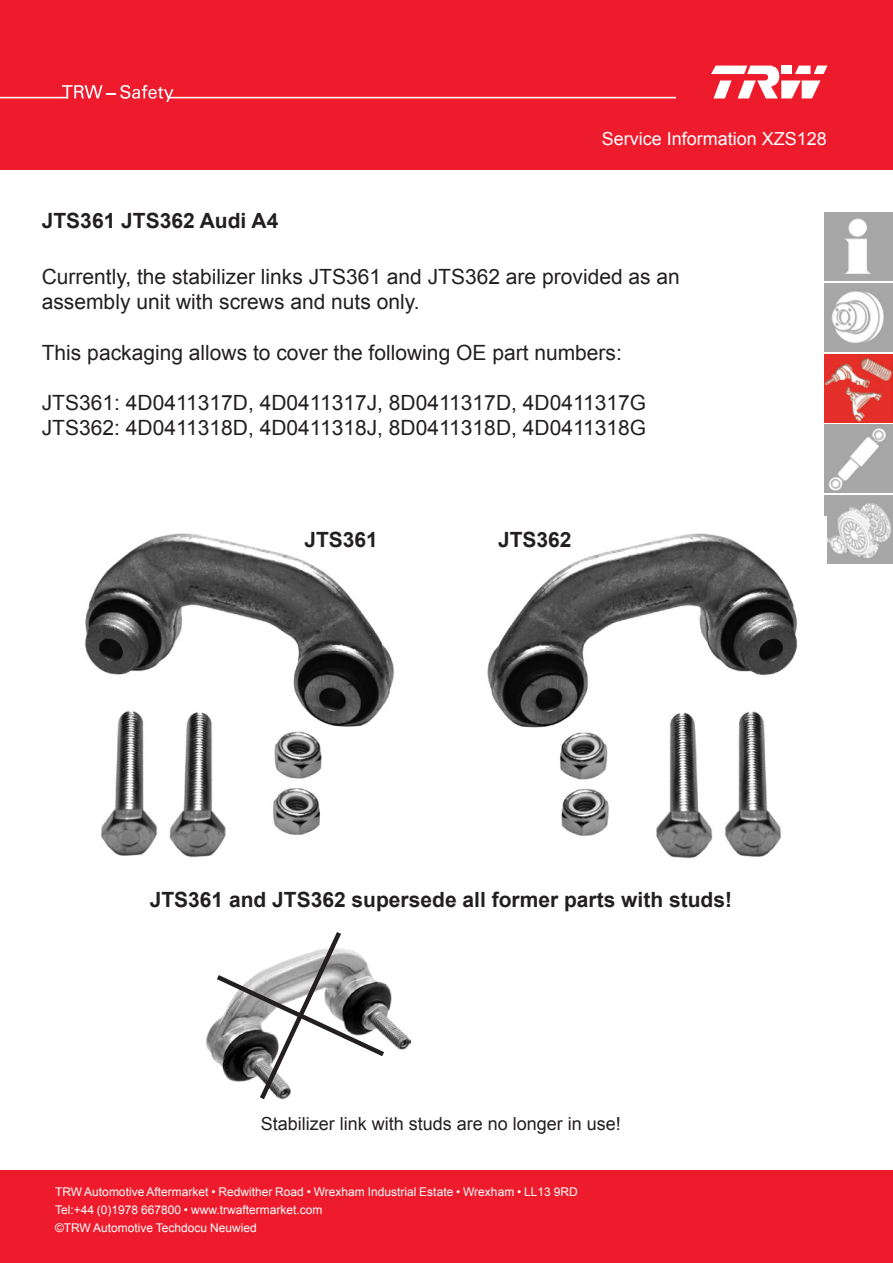
<style>
.page{position:relative;width:893px;height:1263px;background:#ee1b2c}
.page>*{position:absolute;margin:0;border:0;box-sizing:border-box;transform-origin:0 0}
.t1{font:21px "Arial";color:#231f20}
.t2{font:700 21px "Arial";color:#231f20}
.t3{font:18px "Arial";color:#231f20}
.t4{font:18px "Arial";color:#fff}
.Body_copy{font:12px "Arial";color:#fff}
</style>
<div class="page">
<div style="left:0;top:171px;width:893px;height:999px;background:#fff"></div>
<svg style="left:62px;top:85px;width:112px;height:17px"></svg>
<hr style="left:0;top:97px;width:68px;height:1px;background:#fff">
<hr style="left:168px;top:97px;width:507px;height:1px;background:#fff">
<svg style="left:711px;top:66px;width:116px;height:32px"></svg>
<img style="left:825px;top:213px;width:68px;height:68px">
<img style="left:825px;top:283px;width:68px;height:68px">
<img style="left:825px;top:354px;width:68px;height:68px">
<img style="left:825px;top:425px;width:68px;height:68px">
<img style="left:825px;top:495px;width:68px;height:68px">
<img style="left:85px;top:533px;width:309px;height:325px">
<img style="left:487px;top:516px;width:339px;height:343px">
<img style="left:206px;top:987px;width:205px;height:70px">
<svg style="left:212px;top:932px;width:177px;height:168px"></svg>
<p class="t2" style="left:42px;top:206px;width:238px">JTS361 JTS362 Audi A4</p>
<p class="t4" style="left:602px;top:127px;width:226px">Service Information XZS128</p>
<p class="t1" style="left:42px;top:263px;width:640px">Currently, the stabilizer links JTS361 and JTS362 are provided as an</p>
<p class="t1" style="left:42px;top:288px;width:379px">assembly unit with screws and nuts only.</p>
<p class="t1" style="left:42px;top:338px;width:582px">This packaging allows to cover the following OE part numbers:</p>
<p class="t1" style="left:42px;top:389px;width:606px">JTS361: 4D0411317D, 4D0411317J, 8D0411317D, 4D0411317G</p>
<p class="t1" style="left:42px;top:414px;width:606px">JTS362: 4D0411318D, 4D0411318J, 8D0411318D, 4D0411318G</p>
<p class="t2" style="left:304px;top:526px;width:75px">JTS361</p>
<p class="t2" style="left:498px;top:526px;width:75px">JTS362</p>
<p class="t2" style="left:150px;top:885px;width:584px">JTS361 and JTS362 supersede all former parts with studs!</p>
<p class="t3" style="left:261px;top:1112px;width:362px">Stabilizer link with studs are no longer in use!</p>
<p class="Body_copy" style="left:55px;top:1184px;width:524px">TRW Automotive Aftermarket • Redwither Road • Wrexham Industrial Estate • Wrexham • LL13 9RD</p>
<p class="Body_copy" style="left:55px;top:1201px;width:269px">Tel:+44 (0)1978 667800 • www.trwaftermarket.com</p>
<p class="Body_copy" style="left:55px;top:1220px;width:203px">©TRW Automotive Techdocu Neuwied</p>
</div>
